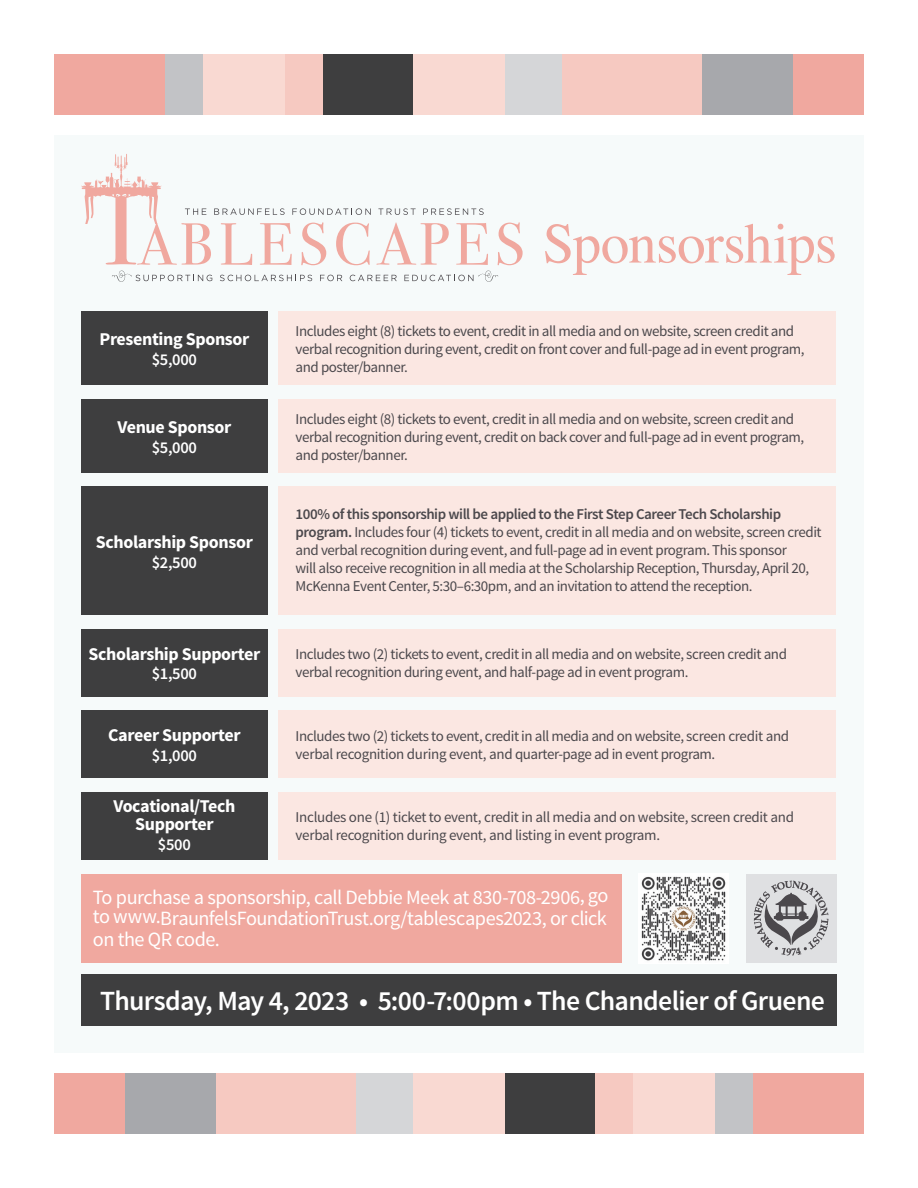
<style>
.page{position:relative;width:918px;height:1188px;background:#fff}
.page>*{position:absolute;margin:0;border:0;box-sizing:border-box;transform-origin:0 0}
.t1{font:57px "Times";letter-spacing:-.015em;color:#f0a89f}
.t2{font:600 27.75px "Source Sans Pro";letter-spacing:-.025em;color:#fff}
.t3{font:20.25px/21px "Source Sans Pro";letter-spacing:-.025em;color:#fff;text-align:justify}
.t4{font:700 18px/18px "Source Sans Pro";letter-spacing:-.02em;color:#fff;text-align:center}
.t5{font:600 16.5px "Source Sans Pro";letter-spacing:-.02em;color:#fff}
.t6{font:15px/18px "Source Sans Pro";letter-spacing:-.03em;color:#4b484c}
.s1{font-weight:600}
</style>
<div class="page">
<div style="left:54px;top:54px;width:111px;height:61px;background:#f0a89f"></div>
<div style="left:323px;top:54px;width:91px;height:61px;background:#3e3e3f"></div>
<div style="left:414px;top:54px;width:91px;height:61px;background:#f9d9d2"></div>
<div style="left:203px;top:54px;width:82px;height:61px;background:#f9d9d2"></div>
<div style="left:505px;top:54px;width:58px;height:61px;background:#d5d6d8"></div>
<div style="left:563px;top:54px;width:139px;height:61px;background:#f6c9c1"></div>
<div style="left:285px;top:54px;width:38px;height:61px;background:#f6c9c1"></div>
<div style="left:702px;top:54px;width:91px;height:61px;background:#a7a8ac"></div>
<div style="left:165px;top:54px;width:38px;height:61px;background:#c2c3c6"></div>
<div style="left:793px;top:54px;width:71px;height:61px;background:#f0a89f"></div>
<div style="left:753px;top:1073px;width:111px;height:61px;background:#f0a89f"></div>
<div style="left:504px;top:1073px;width:91px;height:61px;background:#3e3e3f"></div>
<div style="left:413px;top:1073px;width:91px;height:61px;background:#f9d9d2"></div>
<div style="left:633px;top:1073px;width:82px;height:61px;background:#f9d9d2"></div>
<div style="left:355px;top:1073px;width:58px;height:61px;background:#d5d6d8"></div>
<div style="left:216px;top:1073px;width:139px;height:61px;background:#f6c9c1"></div>
<div style="left:595px;top:1073px;width:38px;height:61px;background:#f6c9c1"></div>
<div style="left:125px;top:1073px;width:91px;height:61px;background:#a7a8ac"></div>
<div style="left:715px;top:1073px;width:38px;height:61px;background:#c2c3c6"></div>
<div style="left:54px;top:1073px;width:71px;height:61px;background:#f0a89f"></div>
<div style="left:54px;top:135px;width:810px;height:918px;background:#f6fafa"></div>
<div style="left:746px;top:874px;width:90px;height:88px;background:#dfe0e2"></div>
<div style="left:81px;top:974px;width:756px;height:52px;background:#3e3e3f"></div>
<img style="left:641px;top:876px;width:85px;height:85px">
<svg style="left:754px;top:881px;width:74px;height:75px"></svg>
<div style="left:279px;top:311px;width:557px;height:74px;background:#fbe7e2"></div>
<div style="left:81px;top:311px;width:187px;height:74px;background:#3e3e3f"></div>
<div style="left:81px;top:399px;width:187px;height:74px;background:#3e3e3f"></div>
<div style="left:279px;top:399px;width:557px;height:74px;background:#fbe7e2"></div>
<div style="left:279px;top:629px;width:557px;height:67px;background:#fbe7e2"></div>
<div style="left:81px;top:629px;width:187px;height:67px;background:#3e3e3f"></div>
<div style="left:279px;top:710px;width:557px;height:68px;background:#fbe7e2"></div>
<div style="left:81px;top:710px;width:187px;height:68px;background:#3e3e3f"></div>
<div style="left:279px;top:792px;width:557px;height:67px;background:#fbe7e2"></div>
<div style="left:81px;top:792px;width:187px;height:67px;background:#3e3e3f"></div>
<div style="left:279px;top:487px;width:557px;height:128px;background:#fbe7e2"></div>
<div style="left:81px;top:487px;width:187px;height:128px;background:#3e3e3f"></div>
<svg style="left:81px;top:154px;width:407px;height:111px"></svg>
<svg style="left:498px;top:222px;width:25px;height:43px"></svg>
<svg style="left:220px;top:275px;width:92px;height:6px"></svg>
<svg style="left:320px;top:275px;width:22px;height:6px"></svg>
<svg style="left:350px;top:275px;width:47px;height:6px"></svg>
<svg style="left:112px;top:271px;width:100px;height:11px"></svg>
<svg style="left:404px;top:271px;width:94px;height:11px"></svg>
<div style="left:82px;top:874px;width:540px;height:88px;background:#f0a89f"></div>
<p class="t4" style="left:99px;top:331px;width:151px">Presenting Sponsor</p>
<p class="t5" style="left:152px;top:349px;width:47px">$5,000</p>
<p class="t4" style="left:117px;top:419px;width:115px">Venue Sponsor</p>
<p class="t5" style="left:152px;top:437px;width:47px">$5,000</p>
<p class="t4" style="left:96px;top:533px;width:158px">Scholarship Sponsor</p>
<p class="t5" style="left:152px;top:552px;width:47px">$2,500</p>
<p class="t4" style="left:89px;top:645px;width:173px">Scholarship Supporter</p>
<p class="t5" style="left:152px;top:663px;width:47px">$1,500</p>
<p class="t4" style="left:108px;top:727px;width:134px">Career Supporter</p>
<p class="t5" style="left:152px;top:745px;width:47px">$1,000</p>
<p class="t4" style="left:113px;top:797px;width:124px">Vocational/Tech<br>Supporter</p>
<p class="t5" style="left:158px;top:834px;width:34px">$500</p>
<h1 class="t1" style="left:543px;top:190px;width:296px">Sponsorships</h1>
<p class="t6" style="left:296px;top:322px;width:510px">Includes eight (8) tickets to event, credit in all media and on website, screen credit and verbal recognition during event, credit on front cover and full-page ad in event program, and poster/banner.</p>
<p class="t6" style="left:296px;top:410px;width:510px">Includes eight (8) tickets to event, credit in all media and on website, screen credit and verbal recognition during event, credit on back cover and full-page ad in event program, and poster/banner.</p>
<p class="t6" style="left:296px;top:505px;width:528px"><span class="s1">100% of this sponsorship will be applied to the First Step Career Tech Scholarship program.</span> Includes four (4) tickets to event, credit in all media and on website, screen credit and verbal recognition during event, and full-page ad in event program. This sponsor<br>will also receive recognition in all media at the Scholarship Reception, Thursday, April 20, McKenna Event Center, 5:30–6:30pm, and an invitation to attend the reception.</p>
<p class="t6" style="left:296px;top:646px;width:493px">Includes two (2) tickets to event, credit in all media and on website, screen credit and verbal recognition during event, and half-page ad in event program.</p>
<p class="t6" style="left:296px;top:727px;width:495px">Includes two (2) tickets to event, credit in all media and on website, screen credit and verbal recognition during event, and quarter-page ad in event program.</p>
<p class="t6" style="left:296px;top:809px;width:500px">Includes one (1) ticket to event, credit in all media and on website, screen credit and verbal recognition during event, and listing in event program.</p>
<h3 class="t3" style="left:93px;top:887px;width:517px">To purchase a sponsorship, call Debbie Meek at 830-708-2906, go to www.BraunfelsFoundationTrust.org/tablescapes2023, or click on the QR code.</h3>
<h2 class="t2" style="left:100px;top:984px;width:726px">Thursday, May 4, 2023 • 5:00-7:00pm • The Chandelier of Gruene</h2>
</div>
